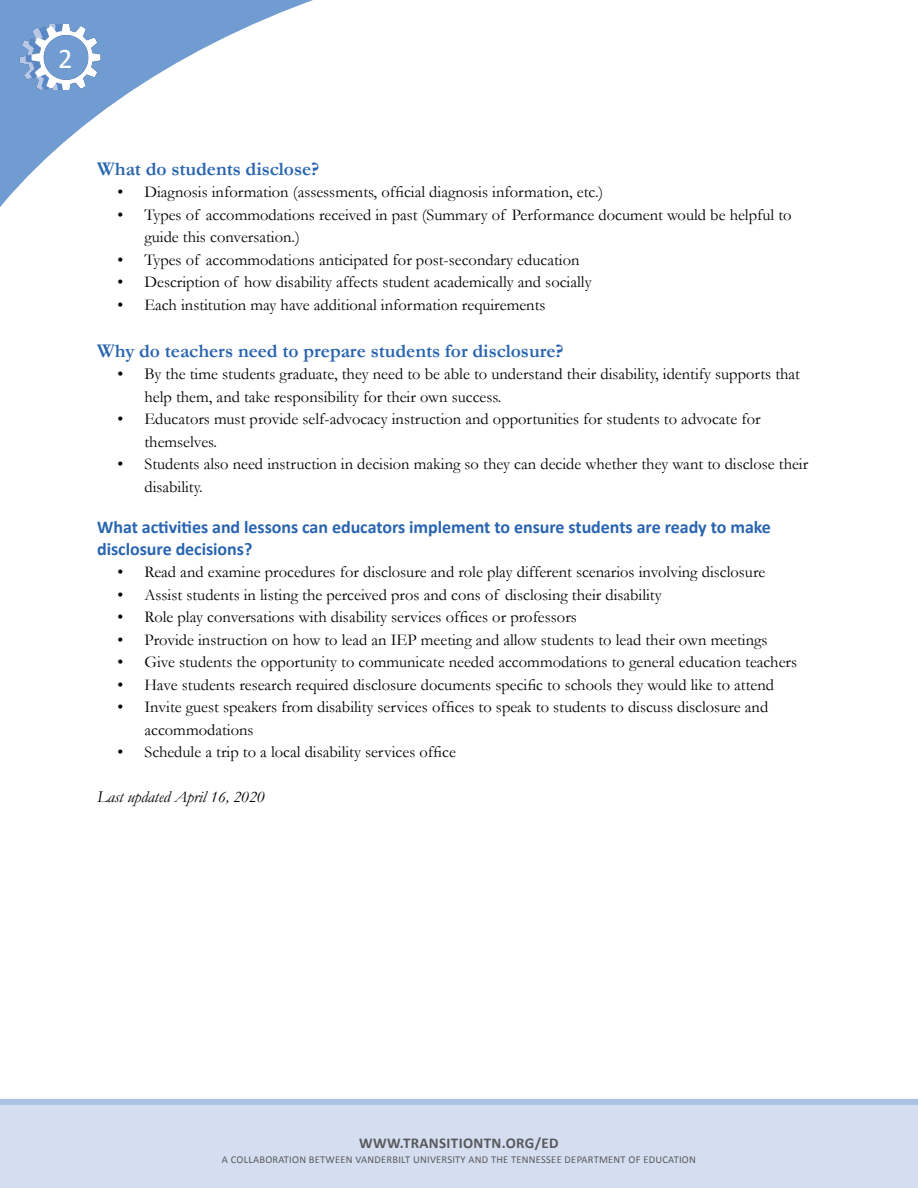
<style>
.page{position:relative;width:918px;height:1188px;background:#fff}
.page>*{position:absolute;margin:0;border:0;box-sizing:border-box;transform-origin:0 0}
.t1{font:28.5px "Calibri";color:#fff}
.Subheader{font:700 19.5px "Garamond";letter-spacing:-.005em;color:#2864b0}
.Subheader-2{font:700 18px "Calibri";letter-spacing:-.005em;color:#2864b0}
.t2{font:16.5px/22.5px "Garamond";color:#000}
.Last_Updated{font:italic 16.5px "Garamond";color:#000}
.t3{font:700 15px "Calibri";letter-spacing:.02em;color:#58595b}
.t4{font:10.5px "Calibri";letter-spacing:.02em;color:#58595b}
</style>
<div class="page">
<div style="left:0;top:1099px;width:918px;height:89px;background:#d5def1"></div>
<svg style="left:0;top:0;width:313px;height:207px"></svg>
<img style="left:17px;top:25px;width:87px;height:65px">
<h1 class="t1" style="left:58px;top:41px;width:16px">2</h1>
<p class="Subheader" style="left:97px;top:155px;width:224px">What do students disclose?</p>
<p class="t2" style="left:117px;top:180px;width:487px">• Diagnosis information (assessments, official diagnosis information, etc.)</p>
<p class="t2" style="left:144px;top:203px;width:649px;text-indent:-27px">• Types of accommodations received in past (Summary of Performance document would be helpful to guide this conversation.)</p>
<p class="t2" style="left:117px;top:248px;width:464px">• Types of accommodations anticipated for post-secondary education</p>
<p class="t2" style="left:117px;top:270px;width:476px">• Description of how disability affects student academically and socially</p>
<p class="t2" style="left:117px;top:293px;width:430px">• Each institution may have additional information requirements</p>
<p class="Subheader" style="left:97px;top:337px;width:468px">Why do teachers need to prepare students for disclosure?</p>
<p class="t2" style="left:144px;top:362px;width:657px;text-indent:-27px">• By the time students graduate, they need to be able to understand their disability, identify supports that help them, and take responsibility for their own success.</p>
<p class="t2" style="left:144px;top:407px;width:618px;text-indent:-27px">• Educators must provide self-advocacy instruction and opportunities for students to advocate for themselves.</p>
<p class="t2" style="left:144px;top:452px;width:665px;text-indent:-27px">• Students also need instruction in decision making so they can decide whether they want to disclose their disability.</p>
<p class="Subheader-2" style="left:97px;top:516px;width:675px">What activities and lessons can educators implement to ensure students are ready to make</p>
<p class="Subheader-2" style="left:97px;top:537px;width:157px">disclosure decisions?</p>
<p class="t2" style="left:117px;top:560px;width:649px">• Read and examine procedures for disclosure and role play different scenarios involving disclosure</p>
<p class="t2" style="left:117px;top:583px;width:546px">• Assist students in listing the perceived pros and cons of disclosing their disability</p>
<p class="t2" style="left:117px;top:605px;width:461px">• Role play conversations with disability services offices or professors</p>
<p class="t2" style="left:117px;top:628px;width:652px">• Provide instruction on how to lead an IEP meeting and allow students to lead their own meetings</p>
<p class="t2" style="left:117px;top:650px;width:681px">• Give students the opportunity to communicate needed accommodations to general education teachers</p>
<p class="t2" style="left:117px;top:673px;width:658px">• Have students research required disclosure documents specific to schools they would like to attend</p>
<p class="t2" style="left:144px;top:695px;width:625px;text-indent:-27px">• Invite guest speakers from disability services offices to speak to students to discuss disclosure and accommodations</p>
<p class="t2" style="left:117px;top:740px;width:340px">• Schedule a trip to a local disability services office</p>
<p class="Last_Updated" style="left:97px;top:786px;width:169px">Last updated April 16, 2020</p>
<p class="t3" style="left:359px;top:1134px;width:201px">WWW.TRANSITIONTN.ORG/ED</p>
<p class="t4" style="left:222px;top:1153px;width:475px">A COLLABORATION BETWEEN VANDERBILT UNIVERSITY AND THE TENNESSEE DEPARTMENT OF EDUCATION</p>
</div>
